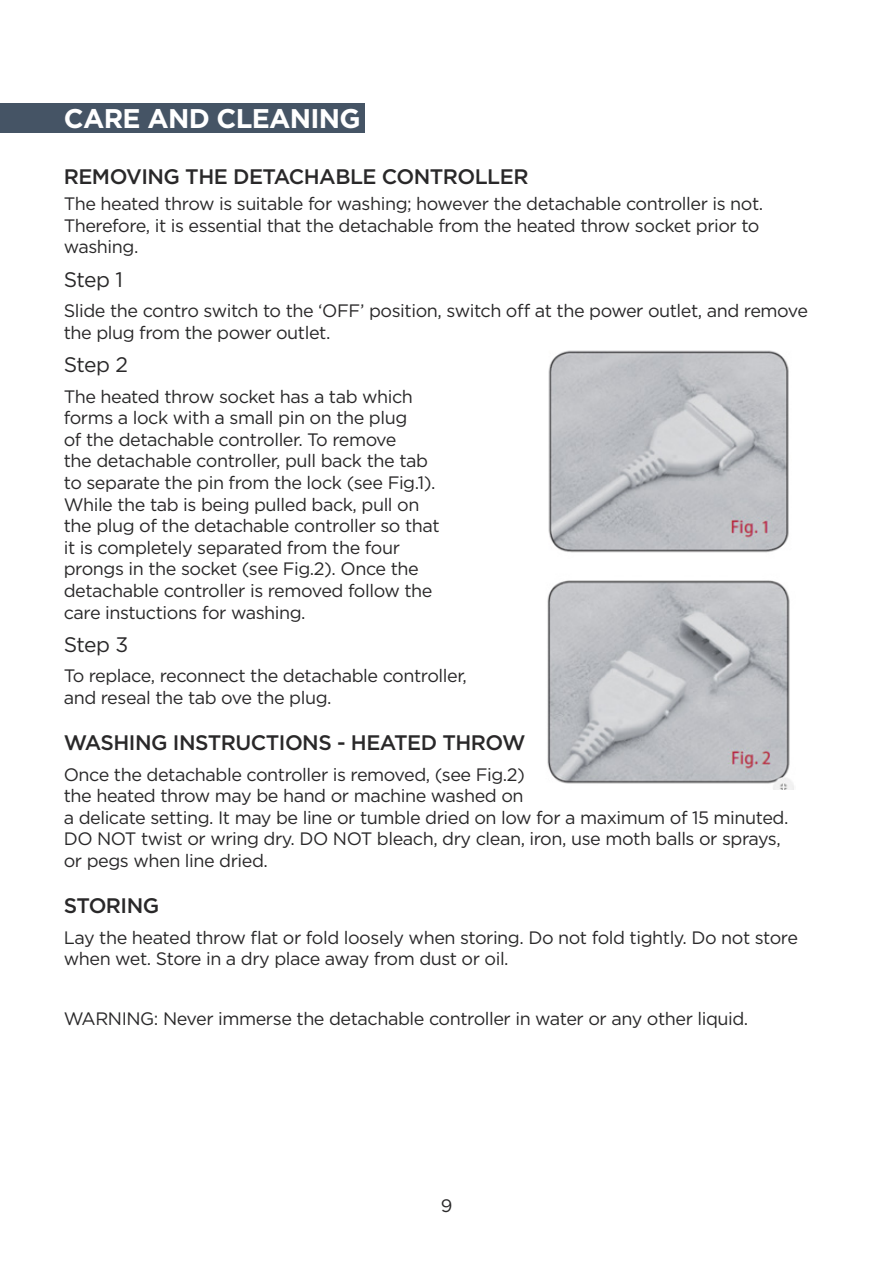
<style>
.page{position:relative;width:893px;height:1263px;background:#fff}
.page>*{position:absolute;margin:0;border:0;box-sizing:border-box;transform-origin:0 0}
.t1{font:700 27px "Gotham";letter-spacing:-.025em;color:#fff}
.t2{font:500 21px "Gotham";letter-spacing:-.025em;color:#292829}
.t3{font:21px "Gotham";letter-spacing:-.03em;color:#292829}
.t4{font:18px/21.6px "Gotham";letter-spacing:-.025em;color:#292829}
</style>
<div class="page">
<div style="left:0;top:104px;width:365px;height:29px;background:#455465"></div>
<img style="left:548px;top:350px;width:241px;height:203px">
<img style="left:547px;top:580px;width:247px;height:209px">
<h1 class="t1" style="left:64px;top:100px;width:299px">CARE AND CLEANING</h1>
<p class="t2" style="left:64px;top:163px;width:466px">REMOVING THE DETACHABLE CONTROLLER</p>
<p class="t4" style="left:64px;top:192px;width:698px;text-align:justify">The heated throw is suitable for washing; however the detachable controller is not.<br>Therefore, it is essential that the detachable from the heated throw socket prior to washing.</p>
<p class="t3" style="left:64px;top:266px;width:61px">Step 1</p>
<p class="t4" style="left:64px;top:299px;width:746px">Slide the contro switch to the ‘OFF’ position, switch off at the power outlet, and remove the plug from the power outlet.</p>
<p class="t3" style="left:64px;top:351px;width:66px">Step 2</p>
<p class="t4" style="left:64px;top:385px;width:377px">The heated throw socket has a tab which forms a lock with a small pin on the plug<br>of the detachable controller. To remove<br>the detachable controller, pull back the tab to separate the pin from the lock (see Fig.1).<br>While the tab is being pulled back, pull on the plug of the detachable controller so that it is completely separated from the four prongs in the socket (see Fig.2). Once the detachable controller is removed follow the care instuctions for washing.</p>
<p class="t3" style="left:64px;top:631px;width:66px">Step 3</p>
<p class="t4" style="left:64px;top:665px;width:405px">To replace, reconnect the detachable controller, and reseal the tab ove the plug.</p>
<p class="t2" style="left:64px;top:729px;width:463px">WASHING INSTRUCTIONS - HEATED THROW</p>
<p class="t4" style="left:64px;top:763px;width:723px">Once the detachable controller is removed, (see Fig.2)<br>the heated throw may be hand or machine washed on<br>a delicate setting. It may be line or tumble dried on low for a maximum of 15 minuted.<br>DO NOT twist or wring dry. DO NOT bleach, dry clean, iron, use moth balls or sprays, or pegs when line dried.</p>
<p class="t2" style="left:64px;top:892px;width:97px">STORING</p>
<p class="t4" style="left:64px;top:926px;width:736px">Lay the heated throw flat or fold loosely when storing. Do not fold tightly. Do not store when wet. Store in a dry place away from dust or oil.</p>
<p class="t4" style="left:64px;top:1008px;width:683px">WARNING: Never immerse the detachable controller in water or any other liquid.</p>
<p class="t4" style="left:441px;top:1194px;width:13px">9</p>
</div>
